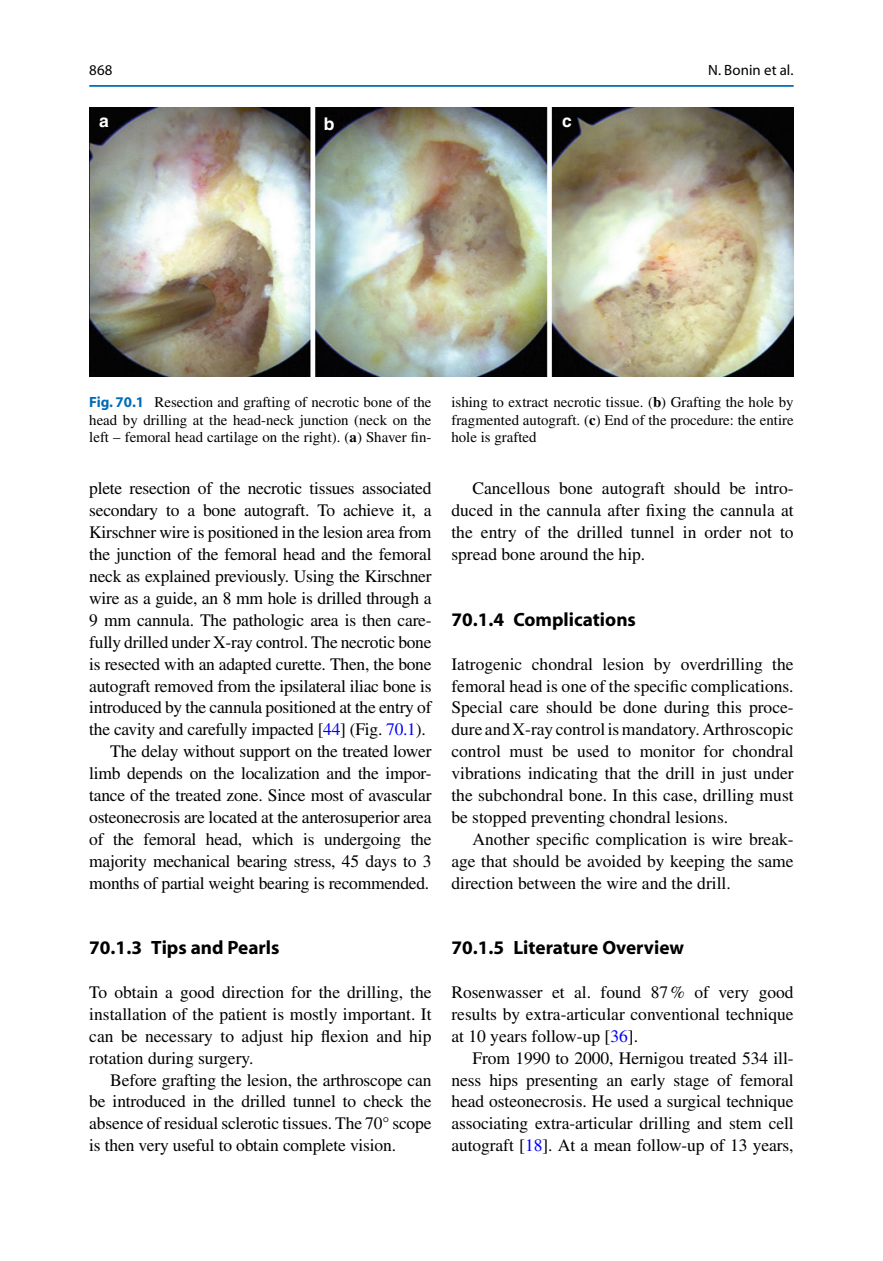
<style>
.page{position:relative;width:883px;height:1261px;background:#fff}
.page>*{position:absolute;margin:0;border:0;box-sizing:border-box;transform-origin:0 0}
.t1{font:700 19.25px "Bgqwbb Myriad";color:#000}
.t2{font:17.5px/21.9px "Rhdxyc Times";letter-spacing:-.015em;color:#000;text-align:justify}
.t3{font:700 17.5px "Kvsdtm Helvetica";color:#fff}
.t4{font:14.88px/17.5px "Rhdxyc Times";color:#000;text-align:justify}
.t5{font:14.88px "Kpksvq Myriad";letter-spacing:.01em;color:#000}
.s1{font-family:"Bgqwbb Myriad";font-weight:700;color:#006db6}
.s2{font-family:"Hmqsjn Times";font-weight:700}
.s3{color:#0000fa}
</style>
<div class="page">
<img style="left:89px;top:107px;width:705px;height:269px">
<hr style="left:89px;top:85px;width:705px;height:2px;background:#006db6">
<p class="t5" style="left:89px;top:64px;width:25px">868</p>
<p class="t3" style="left:99px;top:110px;width:11px">a</p>
<p class="t3" style="left:324px;top:113px;width:12px">b</p>
<p class="t3" style="left:562px;top:110px;width:11px">c</p>
<p class="t5" style="left:708px;top:64px;width:87px">N. Bonin et al.</p>
<p class="t4" style="left:89px;top:395px;width:344px"><span class="s1">Fig. 70.1</span> Resection and grafting of necrotic bone of the head by drilling at the head-neck junction (neck on the left – femoral head cartilage on the right). ( <span class="s2">a</span> ) Shaver fin-</p>
<p class="t4" style="left:451px;top:395px;width:344px">ishing to extract necrotic tissue. ( <span class="s2">b</span> ) Grafting the hole by fragmented autograft. ( <span class="s2">c</span> ) End of the procedure: the entire hole is grafted</p>
<p class="t2" style="left:89px;top:479px;width:344px">plete resection of the necrotic tissues associated</p>
<p class="t2" style="left:89px;top:501px;width:344px">secondary to a bone autograft. To achieve it, a</p>
<p class="t2" style="left:89px;top:523px;width:344px">Kirschner wire is positioned in the lesion area from</p>
<p class="t2" style="left:89px;top:545px;width:344px">the junction of the femoral head and the femoral</p>
<p class="t2" style="left:89px;top:566px;width:344px">neck as explained previously. Using the Kirschner</p>
<p class="t2" style="left:89px;top:588px;width:344px">wire as a guide, an 8 mm hole is drilled through a</p>
<p class="t2" style="left:89px;top:610px;width:344px">9 mm cannula. The pathologic area is then care-</p>
<p class="t2" style="left:89px;top:632px;width:344px">fully drilled under X-ray control. The necrotic bone</p>
<p class="t2" style="left:89px;top:654px;width:344px">is resected with an adapted curette. Then, the bone</p>
<p class="t2" style="left:89px;top:676px;width:344px">autograft removed from the ipsilateral iliac bone is</p>
<p class="t2" style="left:89px;top:698px;width:344px">introduced by the cannula positioned at the entry of</p>
<p class="t2" style="left:89px;top:720px;width:338px">the cavity and carefully impacted [ <span class="s3">44</span> ] (Fig. <span class="s3">70.1</span> ).</p>
<p class="t2" style="left:110px;top:741px;width:323px">The delay without support on the treated lower</p>
<p class="t2" style="left:89px;top:763px;width:344px">limb depends on the localization and the impor-</p>
<p class="t2" style="left:89px;top:785px;width:344px">tance of the treated zone. Since most of avascular</p>
<p class="t2" style="left:89px;top:807px;width:344px">osteonecrosis are located at the anterosuperior area</p>
<p class="t2" style="left:89px;top:829px;width:344px">of the femoral head, which is undergoing the</p>
<p class="t2" style="left:89px;top:851px;width:344px">majority mechanical bearing stress, 45 days to 3</p>
<p class="t2" style="left:89px;top:873px;width:342px">months of partial weight bearing is recommended.</p>
<p class="t2" style="left:451px;top:479px;width:344px;text-indent:21px">Cancellous bone autograft should be intro&shy;duced in the cannula after fixing the cannula at the entry of the drilled tunnel in order not to spread bone around the hip.</p>
<p class="t1" style="left:451px;top:612px;width:186px">70.1.4 Complications</p>
<p class="t2" style="left:451px;top:654px;width:344px">Iatrogenic chondral lesion by overdrilling the femoral head is one of the specific complications.<br>Special care should be done during this proce&shy;dure and X-ray control is mandatory. Arthroscopic control must be used to monitor for chondral vibrations indicating that the drill in just under the subchondral bone. In this case, drilling must be stopped preventing chondral lesions.</p>
<p class="t2" style="left:451px;top:829px;width:344px;text-indent:21px">Another specific complication is wire break&shy;age that should be avoided by keeping the same direction between the wire and the drill.</p>
<p class="t1" style="left:89px;top:940px;width:192px">70.1.3 Tips and Pearls</p>
<p class="t2" style="left:89px;top:982px;width:344px">To obtain a good direction for the drilling, the installation of the patient is mostly important. It can be necessary to adjust hip flexion and hip rotation during surgery.</p>
<p class="t2" style="left:89px;top:1070px;width:344px;text-indent:21px">Before grafting the lesion, the arthroscope can be introduced in the drilled tunnel to check the absence of residual sclerotic tissues. The 70° scope is then very useful to obtain complete vision.</p>
<p class="t1" style="left:451px;top:940px;width:234px">70.1.5 Literature Overview</p>
<p class="t2" style="left:451px;top:982px;width:344px">Rosenwasser et al. found 87 % of very good results by extra-articular conventional technique at 10 years follow-up [ <span class="s3">36</span> ].</p>
<p class="t2" style="left:451px;top:1048px;width:344px;text-indent:21px">From 1990 to 2000, Hernigou treated 534 ill&shy;ness hips presenting an early stage of femoral head osteonecrosis. He used a surgical technique associating extra-articular drilling and stem cell autograft [ <span class="s3">18</span> ]. At a mean follow-up of 13 years,</p>
</div>
